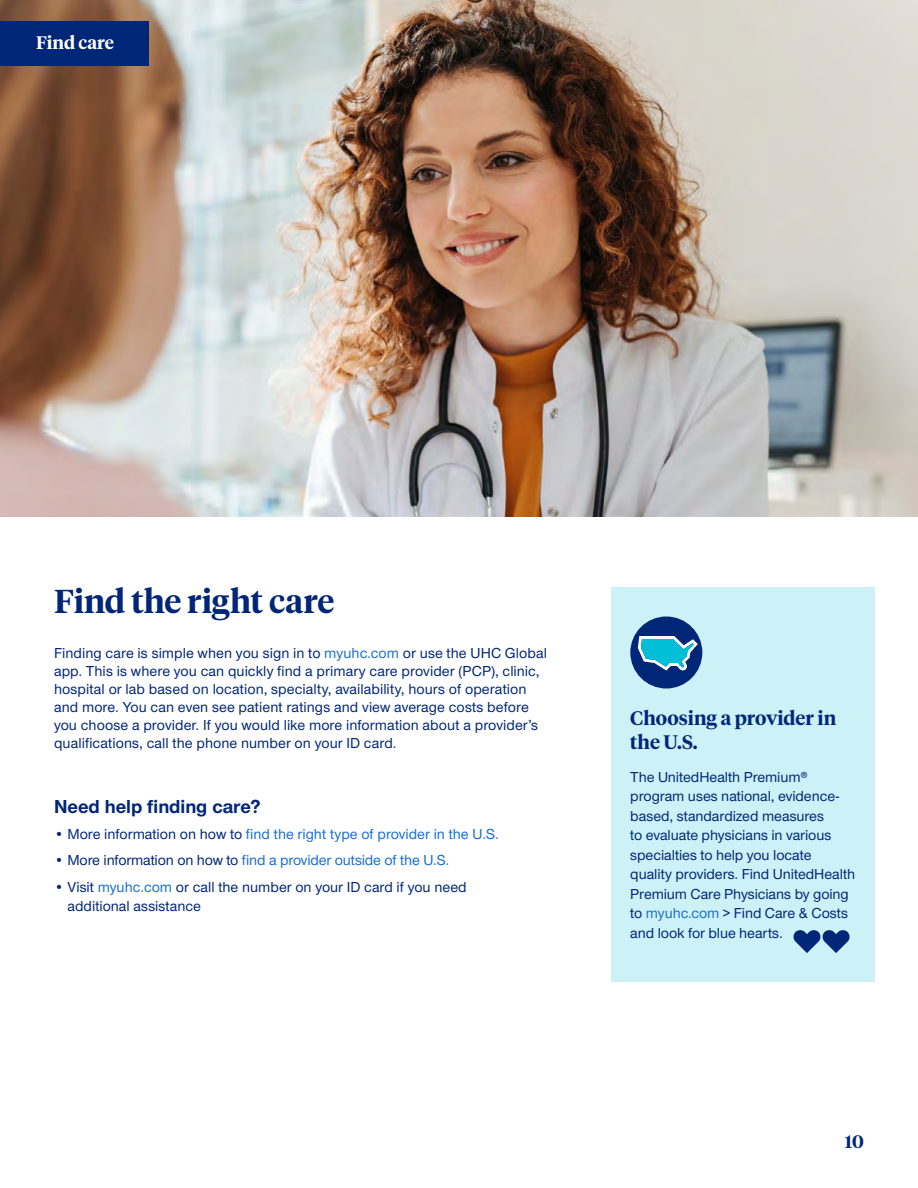
<style>
.page{position:relative;width:918px;height:1188px;background:#fff}
.page>*{position:absolute;margin:0;border:0;box-sizing:border-box;transform-origin:0 0}
.t1{font:600 33px "UHC Serif Headline";letter-spacing:-.005em;color:#002677}
.t2{font:600 19.5px/23.4px "UHC Serif Headline";color:#002677}
.t3{font:700 19.5px "UHC Sans";color:#002677}
.t4{font:600 18px "UHC Serif Headline";color:#fff}
.t5{font:600 18px "UHC Serif Headline";color:#002677}
.t6{font:500 15px/19.5px "UHC Sans";color:#002677}
.t7{font:500 15px "UHC Sans";letter-spacing:-.005em;color:#196ecf}
.s1{color:#196ecf}
.s2{color:#002677}
</style>
<div class="page">
<img style="left:0;top:0;width:918px;height:516px">
<div style="left:0;top:21px;width:149px;height:45px;background:#002677"></div>
<div style="left:611px;top:588px;width:264px;height:394px;background:#ccf2f7"></div>
<svg style="left:793px;top:930px;width:57px;height:23px"></svg>
<div style="left:630px;top:616px;width:72px;height:72px;background:#002678;border-radius:50%"></div>
<svg style="left:638px;top:636px;width:60px;height:34px"></svg>
<p class="t4" style="left:36px;top:30px;width:80px">Find care</p>
<h1 class="t1" style="left:54px;top:579px;width:282px">Find the right care</h1>
<p class="t6" style="left:54px;top:644px;width:495px;line-height:18px">Finding care is simple when you sign in to <span class="s1">myuhc.com</span> or use the UHC Global app. This is where you can quickly find a primary care provider (PCP), clinic, hospital or lab based on location, specialty, availability, hours of operation and more. You can even see patient ratings and view average costs before you choose a provider. If you would like more information about a provider’s qualifications, call the phone number on your ID card.</p>
<h2 class="t3" style="left:54px;top:793px;width:208px">Need help finding care?</h2>
<p class="t7" style="left:54px;top:824px;width:446px"><span class="s2">• More information on how to</span> find the right type of provider in the U.S.</p>
<p class="t7" style="left:54px;top:850px;width:397px"><span class="s2">• More information on how to</span> find a provider outside of the U.S.</p>
<p class="t6" style="left:68px;top:876px;width:401px;text-indent:-14px">• Visit <span class="s1">myuhc.com</span> or call the number on your ID card if you need additional assistance</p>
<h2 class="t2" style="left:630px;top:706px;width:207px">Choosing a provider in the U.S.</h2>
<p class="t6" style="left:630px;top:766px;width:226px">The UnitedHealth Premium® program uses national, evidence&shy;based, standardized measures<br>to evaluate physicians in various specialties to help you locate quality providers. Find UnitedHealth<br>Premium Care Physicians by going to <span class="s1">myuhc.com</span> &gt; Find Care &amp; Costs and look for blue hearts.</p>
<p class="t5" style="left:845px;top:1129px;width:21px">10</p>
</div>
